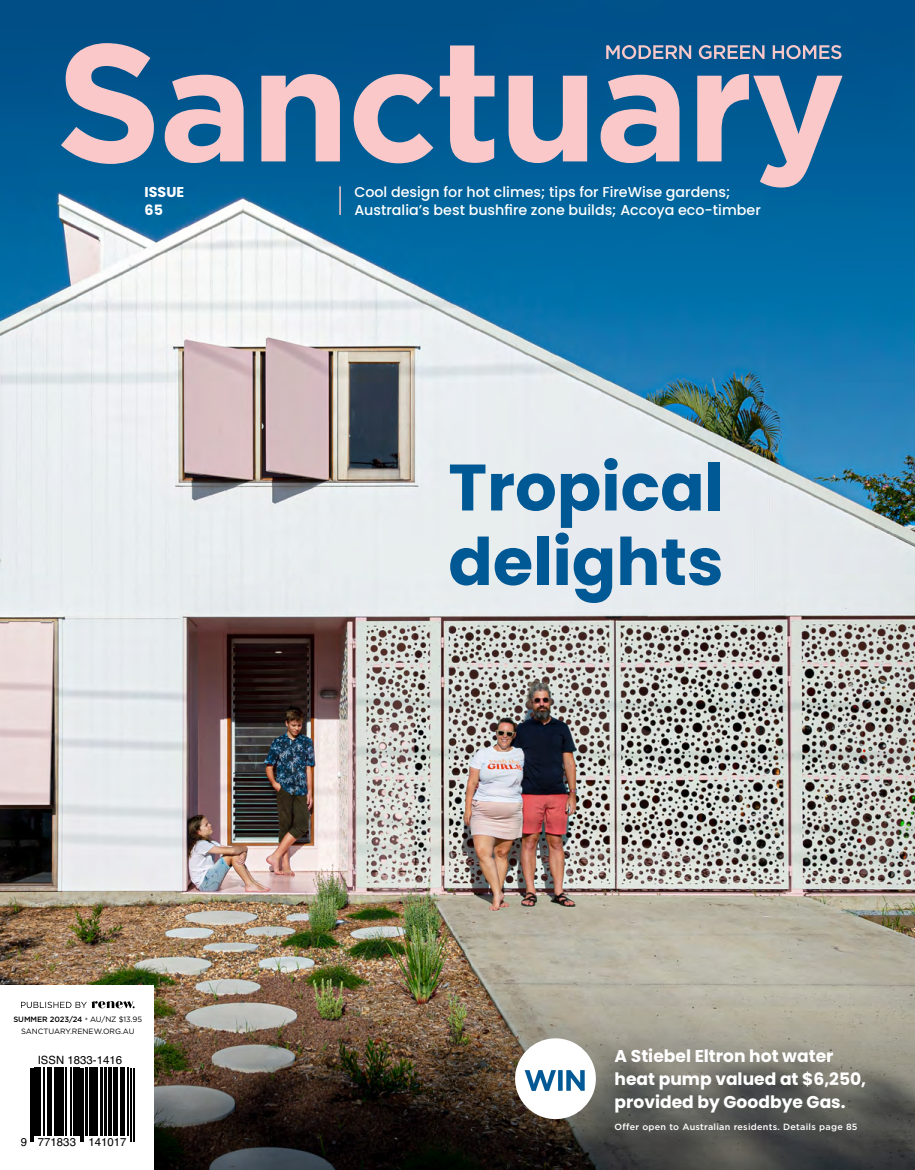
<style>
.page{position:relative;width:915px;height:1170px;background:#fff}
.page>*{position:absolute;margin:0;border:0;box-sizing:border-box;transform-origin:0 0}
.t1{font:700 65.4px/74.4px "Poppins";color:#005894}
.t2{font:700 17.1px/22.8px "Poppins";color:#fff}
.t3{font:500 14.25px/18px "Poppins";color:#fff}
.t4{font:700 14.25px/18px "Poppins";color:#fff}
.t5{font:11.4px "Helvetica";color:#000}
.t6{font:500 9px "Gotham";letter-spacing:.03em;color:#fff}
.t7{font:7.65px/12px "Gotham";color:#000;text-align:center}
.s1{font-weight:500}
</style>
<div class="page">
<img style="left:0;top:0;width:914px;height:985px">
<img style="left:154px;top:985px;width:760px;height:184px">
<svg style="left:30px;top:1067px;width:105px;height:75px"></svg>
<hr style="left:30px;top:1067px;width:1px;height:74px;background:#000">
<hr style="left:32px;top:1067px;width:1px;height:74px;background:#000">
<hr style="left:34px;top:1067px;width:4px;height:68px;background:#000">
<hr style="left:39px;top:1067px;width:2px;height:68px;background:#000">
<hr style="left:43px;top:1067px;width:1px;height:68px;background:#000">
<hr style="left:48px;top:1067px;width:1px;height:68px;background:#000">
<hr style="left:50px;top:1067px;width:2px;height:68px;background:#000">
<hr style="left:54px;top:1067px;width:2px;height:68px;background:#000">
<hr style="left:57px;top:1067px;width:3px;height:68px;background:#000">
<hr style="left:61px;top:1067px;width:3px;height:68px;background:#000">
<hr style="left:65px;top:1067px;width:1px;height:68px;background:#000">
<hr style="left:71px;top:1067px;width:1px;height:68px;background:#000">
<hr style="left:73px;top:1067px;width:4px;height:68px;background:#000">
<hr style="left:78px;top:1067px;width:1px;height:68px;background:#000">
<hr style="left:80px;top:1067px;width:2px;height:74px;background:#000">
<hr style="left:83px;top:1067px;width:1px;height:74px;background:#000">
<hr style="left:85px;top:1067px;width:2px;height:68px;background:#000">
<hr style="left:89px;top:1067px;width:2px;height:68px;background:#000">
<hr style="left:93px;top:1067px;width:1px;height:68px;background:#000">
<hr style="left:95px;top:1067px;width:3px;height:68px;background:#000">
<hr style="left:100px;top:1067px;width:2px;height:68px;background:#000">
<hr style="left:105px;top:1067px;width:2px;height:68px;background:#000">
<hr style="left:108px;top:1067px;width:3px;height:68px;background:#000">
<hr style="left:113px;top:1067px;width:1px;height:68px;background:#000">
<hr style="left:115px;top:1067px;width:3px;height:68px;background:#000">
<hr style="left:120px;top:1067px;width:2px;height:68px;background:#000">
<hr style="left:123px;top:1067px;width:1px;height:68px;background:#000">
<hr style="left:128px;top:1067px;width:1px;height:68px;background:#000">
<hr style="left:131px;top:1067px;width:1px;height:74px;background:#000">
<hr style="left:133px;top:1067px;width:1px;height:74px;background:#000">
<svg style="left:21px;top:1001px;width:114px;height:7px"></svg>
<svg style="left:165px;top:45px;width:677px;height:142px;background:#5a81a6"></svg>
<svg style="left:61px;top:43px;width:93px;height:121px;background:#8c96af"></svg>
<svg style="left:606px;top:45px;width:235px;height:14px;background:#6983a5"></svg>
<hr style="left:339px;top:186px;width:2px;height:29px;background:#fac8c9">
<div style="left:515px;top:1038px;width:80px;height:80px;background:#fff;border-radius:50%"></div>
<svg style="left:524px;top:1070px;width:60px;height:20px"></svg>
<p class="t4" style="left:144px;top:183px;width:41px">ISSUE<br>65</p>
<p class="t3" style="left:354px;top:183px;width:408px">Cool design for hot climes; tips for FireWise gardens;<br>Australia’s best bushfire zone builds; Accoya eco-timber</p>
<p class="t7" style="left:13px;top:1012px;width:130px"><span class="s1">SUMMER 2023/24</span> * AU/NZ $13.95<br>SANCTUARY.RENEW.ORG.AU</p>
<p class="t5" style="left:38px;top:1050px;width:86px">ISSN 1833-1416</p>
<p class="t5" style="left:21px;top:1133px;width:107px">9 771833 141017</p>
<h1 class="t1" style="left:448px;top:450px;width:277px">Tropical delights</h1>
<p class="t2" style="left:614px;top:1044px;width:253px">A Stiebel Eltron hot water heat pump valued at $6,250, provided by Goodbye Gas.</p>
<p class="t6" style="left:614px;top:1120px;width:244px">Offer open to Australian residents. Details page 85</p>
</div>
